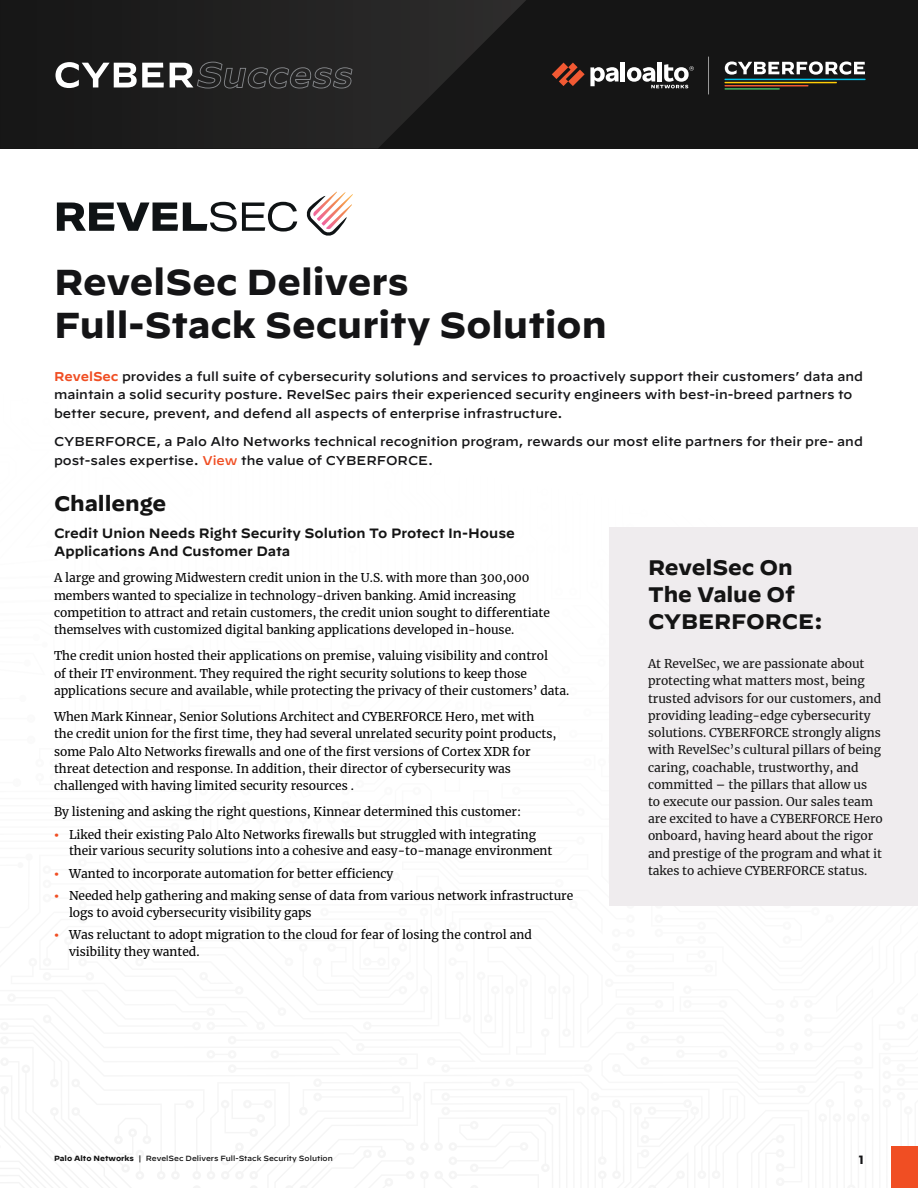
<style>
.page{position:relative;width:918px;height:1188px;background:#fff}
.page>*{position:absolute;margin:0;border:0;box-sizing:border-box;transform-origin:0 0}
.t1{font:700 36px/43.2px "Decimal";color:#141416}
.t2{font:700 21px/27px "Decimal";letter-spacing:-.005em;color:#141414}
.t3{font:600 13.5px/18px "Decimal";color:#141414}
.t4{font:500 12.75px/18.8px "Decimal";color:#141416}
.t5{font:12px/17.2px "Merriweather";color:#000}
.t6{font:12px/17.2px "Merriweather";color:#141414}
.t7{font:700 12px "Decimal";color:#141416}
.t8{font:500 7.5px "Decimal";color:#141414}
.s1{font-weight:600;color:#f04e23}
.s2{color:#f04e23}
.s3{font-family:"Decimal";font-weight:500;color:#f04e23}
.s4{font-weight:700}
</style>
<div class="page">
<div style="left:0;top:0;width:918px;height:148px;background:#151515"></div>
<svg style="left:55px;top:0;width:471px;height:148px"></svg>
<svg style="left:0;top:1157px;width:314px;height:31px"></svg>
<div style="left:891px;top:1147px;width:27px;height:41px;background:#f04e23"></div>
<hr style="left:621px;top:62px;width:4px;height:19px;background:#fff">
<svg style="left:552px;top:63px;width:67px;height:23px"></svg>
<hr style="left:658px;top:62px;width:4px;height:19px;background:#fff">
<svg style="left:627px;top:64px;width:67px;height:24px"></svg>
<svg style="left:725px;top:61px;width:140px;height:14px"></svg>
<hr style="left:724px;top:79px;width:142px;height:1px;background:#00c1e9">
<hr style="left:724px;top:82px;width:113px;height:1px;background:#ffcc06">
<hr style="left:724px;top:85px;width:85px;height:1px;background:#f15933">
<hr style="left:724px;top:88px;width:56px;height:2px;background:#45b864">
<svg style="left:708px;top:57px;width:1px;height:38px"></svg>
<svg style="left:56px;top:62px;width:108px;height:26px"></svg>
<svg style="left:170px;top:62px;width:182px;height:27px"></svg>
<div style="left:609px;top:527px;width:309px;height:379px;background:#efecee"></div>
<svg style="left:306px;top:192px;width:47px;height:44px"></svg>
<svg style="left:57px;top:202px;width:240px;height:30px"></svg>
<h1 class="t1" style="left:54px;top:261px;width:554px">RevelSec Delivers<br>Full-Stack Security Solution</h1>
<p class="t4" style="left:54px;top:365px;width:811px"><span class="s1">RevelSec</span> provides a full suite of cybersecurity solutions and services to proactively support their customers’ data and maintain a solid security posture. RevelSec pairs their experienced security engineers with best-in-breed partners to better secure, prevent, and defend all aspects of enterprise infrastructure.</p>
<p class="t4" style="left:54px;top:430px;width:810px">CYBERFORCE, a Palo Alto Networks technical recognition program, rewards our most elite partners for their pre- and post-sales expertise. <span class="s2">View</span> the value of CYBERFORCE.</p>
<h2 class="t2" style="left:54px;top:490px;width:114px">Challenge</h2>
<p class="t3" style="left:54px;top:522px;width:462px">Credit Union Needs Right Security Solution To Protect In-House<br>Applications And Customer Data</p>
<p class="t5" style="left:54px;top:569px;width:497px">A large and growing Midwestern credit union in the U.S. with more than 300,000 members wanted to specialize in technology-driven banking. Amid increasing competition to attract and retain customers, the credit union sought to differentiate themselves with customized digital banking applications developed in-house.</p>
<p class="t5" style="left:54px;top:647px;width:517px">The credit union hosted their applications on premise, valuing visibility and control<br>of their IT environment. They required the right security solutions to keep those applications secure and available, while protecting the privacy of their customers’ data.</p>
<p class="t5" style="left:54px;top:708px;width:504px">When Mark Kinnear, Senior Solutions Architect and CYBERFORCE Hero, met with the credit union for the first time, they had several unrelated security point products, some Palo Alto Networks firewalls and one of the first versions of Cortex XDR for threat detection and response. In addition, their director of cybersecurity was challenged with having limited security resources .</p>
<p class="t5" style="left:54px;top:803px;width:469px">By listening and asking the right questions, Kinnear determined this customer:</p>
<p class="t5" style="left:69px;top:826px;width:485px;line-height:16.5px;text-indent:-15px"><span class="s3">•</span> Liked their existing Palo Alto Networks firewalls but struggled with integrating their various security solutions into a cohesive and easy-to-manage environment</p>
<p class="t5" style="left:54px;top:864px;width:341px"><span class="s3">•</span> Wanted to incorporate automation for better efficiency</p>
<p class="t5" style="left:69px;top:887px;width:506px;line-height:16.5px;text-indent:-15px"><span class="s3">•</span> Needed help gathering and making sense of data from various network infrastructure logs to avoid cybersecurity visibility gaps</p>
<p class="t5" style="left:69px;top:926px;width:464px;line-height:16.5px;text-indent:-15px"><span class="s3">•</span> Was reluctant to adopt migration to the cloud for fear of losing the control and visibility they wanted.</p>
<h2 class="t2" style="left:648px;top:554px;width:177px">RevelSec On<br>The Value Of<br>CYBERFORCE:</h2>
<p class="t6" style="left:648px;top:655px;width:236px">At RevelSec, we are passionate about protecting what matters most, being trusted advisors for our customers, and providing leading-edge cybersecurity solutions. CYBERFORCE strongly aligns with RevelSec’s cultural pillars of being caring, coachable, trustworthy, and committed – the pillars that allow us<br>to execute our passion. Our sales team are excited to have a CYBERFORCE Hero onboard, having heard about the rigor and prestige of the program and what it takes to achieve CYBERFORCE status.</p>
<p class="t8" style="left:54px;top:1151px;width:280px"><span class="s4">Palo Alto Networks</span> | RevelSec Delivers Full-Stack Security Solution</p>
<p class="t7" style="left:858px;top:1153px;width:7px">1</p>
</div>
